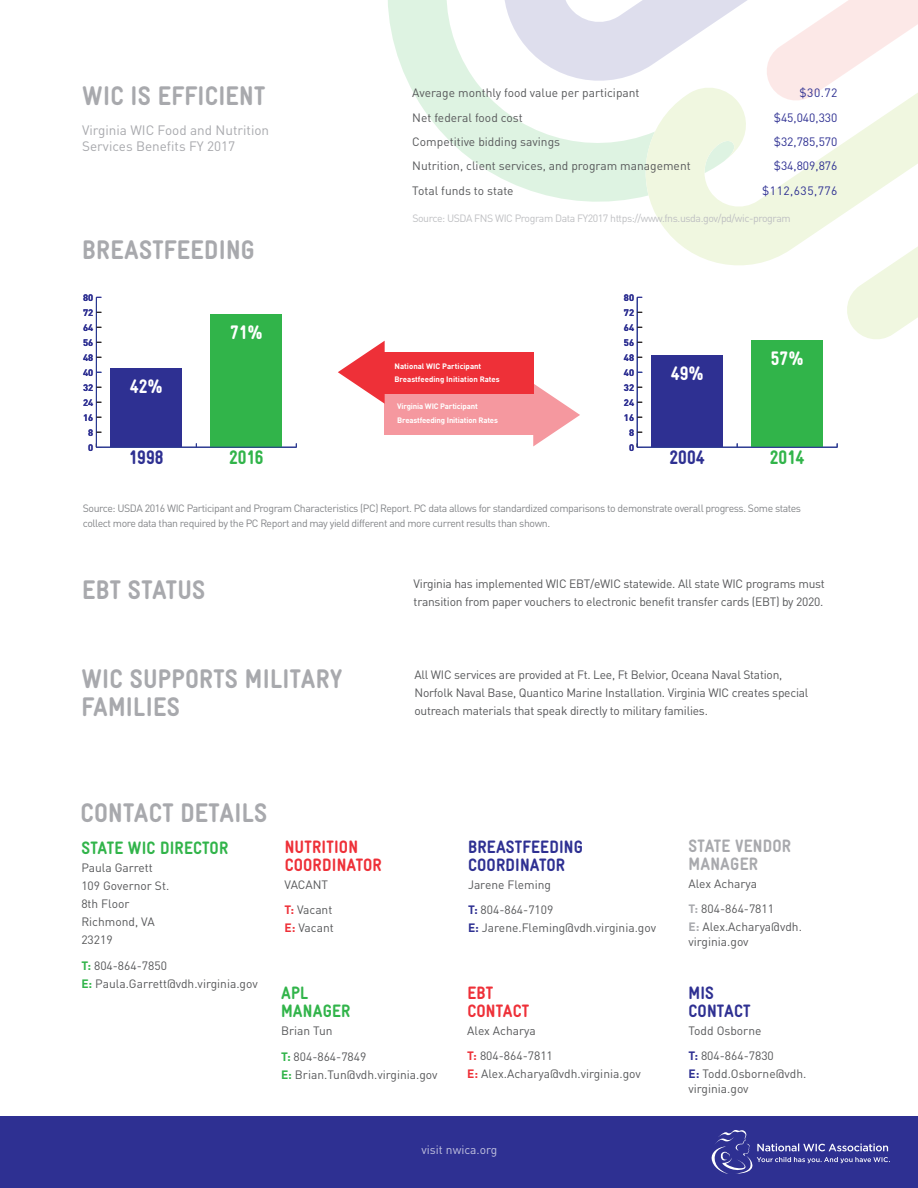
<style>
.page{position:relative;width:918px;height:1188px;background:#fff}
.page>*{position:absolute;margin:0;border:0;box-sizing:border-box;transform-origin:0 0}
.subheads{font:900 27px/28.5px "WIC Gravur Condensed";letter-spacing:.01em;color:#a8a9ad}
.Paragraph_Style_1{font:900 27px "WIC Gravur Condensed";letter-spacing:.01em;color:#a8a9ad}
.t1{font:900 19.65px "WIC Gravur Condensed";color:#fff}
.t2{font:900 19.65px "WIC Gravur Condensed";color:#2e3092}
.t3{font:900 19.65px "WIC Gravur Condensed";color:#31b44a}
.subheads-2{font:900 18px/18px "WIC Gravur Condensed";letter-spacing:.01em;color:#2e3092}
.subheads-3{font:900 18px/18px "WIC Gravur Condensed";letter-spacing:.01em;color:#ee3038}
.subheads-4{font:900 18px/18px "WIC Gravur Condensed";letter-spacing:.01em;color:#31b44a}
.subheads-5{font:900 18px/18px "WIC Gravur Condensed";letter-spacing:.01em;color:#a8a9ad}
.subheads-6{font:13.5px/16.5px "DIN Pro";color:#a8a9ad}
.subheads-7{font:12px/25.5px "DIN Pro";color:#57585a}
.MissionBody{font:12px/18px "DIN Pro";letter-spacing:-.02em;color:#57585a}
.Data_Category{font:12px "DIN Pro";color:#57585a}
.Data_Value{font:12px "DIN Pro";color:#2e3092}
.t4{font:12px "DIN Pro";color:#fff}
.Data_Value-2{font:12px "DIN Pro";letter-spacing:.04em;color:#2e3092}
.Data_References{font:10.5px/15px "DIN Pro";letter-spacing:-.04em;color:#838588}
.Data_References-2{font:10.5px "DIN Pro";letter-spacing:-.04em;color:#bebfc2}
.t5{font:700 9.3px "DIN Pro";color:#2e3092}
.subheads-8{font:700 7.8px/13.5px "DIN Pro";letter-spacing:-.015em;color:#fff}
.s1{font-weight:700;color:#31b44a}
.s2{font-weight:700;color:#ee3038}
.s3{font-weight:700;color:#2e3092}
.s4{font-weight:700;color:#a8a9ad}
</style>
<div class="page">
<svg style="left:738px;top:0;width:180px;height:79px"></svg>
<svg style="left:388px;top:0;width:350px;height:202px"></svg>
<svg style="left:633px;top:79px;width:285px;height:264px"></svg>
<div style="left:385px;top:393px;width:161px;height:42px;background:#f5989f"></div>
<svg style="left:533px;top:383px;width:47px;height:63px"></svg>
<div style="left:372px;top:352px;width:161px;height:42px;background:#ee3038"></div>
<svg style="left:338px;top:341px;width:47px;height:63px"></svg>
<hr style="left:637px;top:447px;width:200px;height:1px;background:#283890">
<hr style="left:637px;top:297px;width:1px;height:150px;background:#283890">
<div style="left:651px;top:355px;width:72px;height:92px;background:#2e3092"></div>
<div style="left:751px;top:340px;width:72px;height:107px;background:#31b44a"></div>
<hr style="left:96px;top:447px;width:200px;height:1px;background:#283890">
<hr style="left:96px;top:297px;width:1px;height:150px;background:#283890">
<div style="left:110px;top:369px;width:72px;height:78px;background:#2e3092"></div>
<div style="left:210px;top:314px;width:72px;height:133px;background:#31b44a"></div>
<div style="left:0;top:1116px;width:918px;height:72px;background:#2e3092"></div>
<svg style="left:711px;top:1130px;width:179px;height:44px"></svg>
<p class="subheads" style="left:82px;top:82px;width:185px">WIC IS EFFICIENT</p>
<p class="subheads-6" style="left:82px;top:121px;width:189px">Virginia WIC Food and Nutrition<br>Services Benefits FY 2017</p>
<p class="Data_Category" style="left:412px;top:84px;width:229px">Average monthly food value per participant</p>
<p class="Data_Value" style="left:800px;top:84px;width:39px">$30.72</p>
<p class="Data_Category" style="left:412px;top:108px;width:112px">Net federal food cost</p>
<p class="Data_Value" style="left:774px;top:108px;width:65px">$45,040,330</p>
<p class="Data_Category" style="left:412px;top:133px;width:149px">Competitive bidding savings</p>
<p class="Data_Value" style="left:774px;top:133px;width:65px">$32,785,570</p>
<p class="Data_Category" style="left:412px;top:157px;width:280px">Nutrition, client services, and program management</p>
<p class="Data_Value" style="left:774px;top:157px;width:65px">$34,809,876</p>
<p class="Data_Category" style="left:412px;top:181px;width:103px">Total funds to state</p>
<p class="Data_Value-2" style="left:762px;top:181px;width:77px">$112,635,776</p>
<p class="Data_References-2" style="left:412px;top:210px;width:380px">Source: USDA FNS WIC Program Data FY2017 https://www.fns.usda.gov/pd/wic-program</p>
<p class="subheads" style="left:82px;top:235px;width:174px">BREASTFEEDING</p>
<p class="t5" style="left:83px;top:290px;width:12px">80</p>
<p class="t5" style="left:624px;top:290px;width:12px">80</p>
<p class="t5" style="left:83px;top:305px;width:12px">72</p>
<p class="t5" style="left:624px;top:305px;width:12px">72</p>
<p class="t5" style="left:83px;top:320px;width:12px">64</p>
<p class="t5" style="left:83px;top:335px;width:12px">56</p>
<p class="t1" style="left:230px;top:321px;width:34px">71%</p>
<p class="t5" style="left:624px;top:320px;width:12px">64</p>
<p class="t5" style="left:624px;top:335px;width:12px">56</p>
<p class="t5" style="left:83px;top:350px;width:12px">48</p>
<p class="t5" style="left:83px;top:365px;width:12px">40</p>
<p class="t5" style="left:83px;top:380px;width:12px">32</p>
<p class="t5" style="left:83px;top:395px;width:12px">24</p>
<p class="t5" style="left:83px;top:410px;width:12px">16</p>
<p class="t1" style="left:130px;top:375px;width:34px">42%</p>
<p class="subheads-8" style="left:394px;top:358px;width:107px">National WIC Participant<br>Breastfeeding Initiation Rates</p>
<p class="subheads-8" style="left:397px;top:399px;width:102px">Virginia WIC Participant<br>Breastfeeding Initiation Rates</p>
<p class="t5" style="left:624px;top:350px;width:12px">48</p>
<p class="t5" style="left:624px;top:365px;width:12px">40</p>
<p class="t5" style="left:624px;top:380px;width:12px">32</p>
<p class="t5" style="left:624px;top:395px;width:12px">24</p>
<p class="t5" style="left:624px;top:410px;width:12px">16</p>
<p class="t1" style="left:671px;top:362px;width:34px">49%</p>
<p class="t1" style="left:771px;top:347px;width:34px">57%</p>
<p class="t5" style="left:88px;top:425px;width:7px">8</p>
<p class="t5" style="left:629px;top:425px;width:7px">8</p>
<p class="t5" style="left:88px;top:440px;width:7px">0</p>
<p class="t2" style="left:129px;top:447px;width:36px">1998</p>
<p class="t3" style="left:229px;top:447px;width:36px">2016</p>
<p class="t5" style="left:629px;top:440px;width:7px">0</p>
<p class="t2" style="left:669px;top:447px;width:37px">2004</p>
<p class="t3" style="left:770px;top:447px;width:36px">2014</p>
<p class="Data_References" style="left:83px;top:500px;width:720px">Source: USDA 2016 WIC Participant and Program Characteristics (PC) Report. PC data allows for standardized comparisons to demonstrate overall progress. Some states collect more data than required by the PC Report and may yield different and more current results than shown.</p>
<p class="subheads" style="left:82px;top:576px;width:125px">EBT STATUS</p>
<p class="MissionBody" style="left:414px;top:574px;width:413px">Virginia has implemented WIC EBT/eWIC statewide. All state WIC programs must transition from paper vouchers to electronic benefit transfer cards (EBT) by 2020.</p>
<p class="subheads" style="left:81px;top:665px;width:263px">WIC SUPPORTS MILITARY<br>FAMILIES</p>
<p class="MissionBody" style="left:414px;top:665px;width:396px">All WIC services are provided at Ft. Lee, Ft Belvior, Oceana Naval Station,<br>Norfolk Naval Base, Quantico Marine Installation. Virginia WIC creates special outreach materials that speak directly to military families.</p>
<p class="Paragraph_Style_1" style="left:80px;top:798px;width:188px">CONTACT DETAILS</p>
<p class="subheads-4" style="left:81px;top:839px;width:148px">STATE WIC DIRECTOR</p>
<p class="subheads-7" style="left:81px;top:858px;width:89px;line-height:18px">Paula Garrett<br>109 Governor St.<br>8th Floor<br>Richmond, VA<br>23219</p>
<p class="subheads-7" style="left:81px;top:955px;width:178px;line-height:18px"><span class="s1">T:</span> 804-864-7850<br><span class="s1">E:</span> Paula.Garrett@vdh.virginia.gov</p>
<p class="subheads-3" style="left:285px;top:838px;width:99px">NUTRITION<br>COORDINATOR</p>
<p class="subheads-7" style="left:285px;top:871px;width:49px">VACANT<br><span class="s2">T:</span> Vacant</p>
<p class="subheads-7" style="left:285px;top:914px;width:51px"><span class="s2">E:</span> Vacant</p>
<p class="subheads-4" style="left:281px;top:984px;width:71px">APL<br>MANAGER</p>
<p class="subheads-7" style="left:281px;top:1018px;width:87px">Brian Tun<br><span class="s1">T:</span> 804-864-7849</p>
<p class="subheads-7" style="left:281px;top:1061px;width:158px"><span class="s1">E:</span> Brian.Tun@vdh.virginia.gov</p>
<p class="subheads-2" style="left:468px;top:838px;width:117px">BREASTFEEDING<br>COORDINATOR</p>
<p class="subheads-7" style="left:468px;top:871px;width:87px">Jarene Fleming<br><span class="s3">T:</span> 804-864-7109</p>
<p class="subheads-7" style="left:468px;top:914px;width:190px"><span class="s3">E:</span> Jarene.Fleming@vdh.virginia.gov</p>
<p class="subheads-3" style="left:467px;top:984px;width:64px">EBT<br>CONTACT</p>
<p class="subheads-7" style="left:467px;top:1017px;width:87px">Alex Acharya<br><span class="s2">T:</span> 804-864-7811</p>
<p class="subheads-7" style="left:467px;top:1060px;width:175px"><span class="s2">E:</span> Alex.Acharya@vdh.virginia.gov</p>
<p class="t4" style="left:422px;top:1140px;width:77px">visit nwica.org</p>
<p class="subheads-5" style="left:689px;top:837px;width:104px">STATE VENDOR<br>MANAGER</p>
<p class="subheads-7" style="left:688px;top:870px;width:87px">Alex Acharya<br><span class="s4">T:</span> 804-864-7811</p>
<p class="subheads-7" style="left:688px;top:919px;width:115px;line-height:15px"><span class="s4">E:</span> Alex.Acharya@vdh. virginia.gov</p>
<p class="subheads-2" style="left:689px;top:984px;width:64px">MIS<br>CONTACT</p>
<p class="subheads-7" style="left:688px;top:1017px;width:87px">Todd Osborne<br><span class="s3">T:</span> 804-864-7830</p>
<p class="subheads-7" style="left:688px;top:1066px;width:119px;line-height:15px"><span class="s3">E:</span> Todd.Osborne@vdh. virginia.gov</p>
</div>
